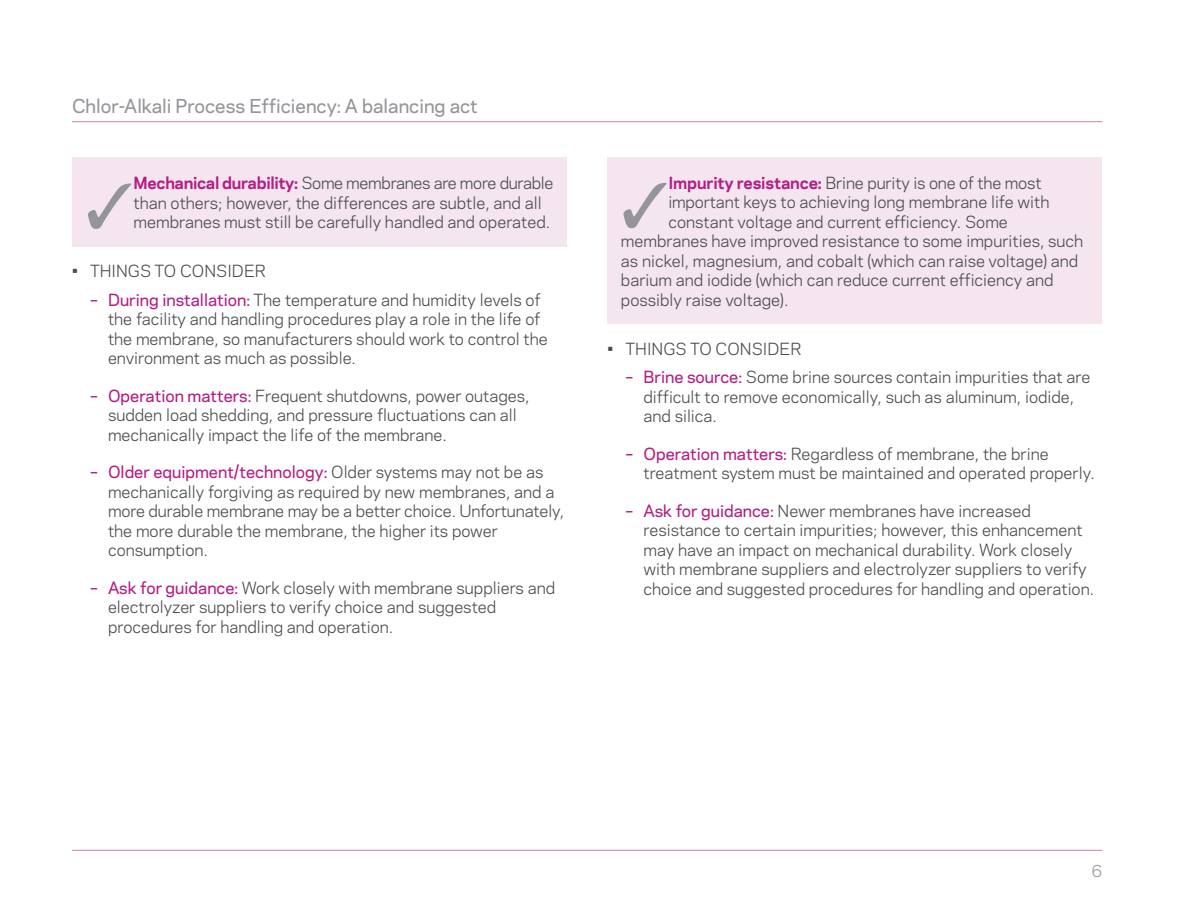
<style>
.page{position:relative;width:1188px;height:918px;background:#fff}
.page>*{position:absolute;margin:0;border:0;box-sizing:border-box;transform-origin:0 0}
.t1{font:500 18px "Chemours Sans";color:#94959a}
.t2{font:15.75px/19.5px "Chemours Sans";color:#4c4c4f}
.t3{font:15.75px "Chemours Sans";color:#94959a}
.s1{font-weight:700;color:#b31e84}
.s2{font-weight:500;color:#b31e84}
</style>
<div class="page">
<hr style="left:72px;top:121px;width:1030px;height:1px;background:#cb7ead">
<hr style="left:72px;top:850px;width:1030px;height:1px;background:#cb7ead">
<div style="left:72px;top:158px;width:495px;height:90px;background:#f4e5ef"></div>
<div style="left:608px;top:158px;width:494px;height:166px;background:#f4e5ef"></div>
<p class="t1" style="left:72px;top:93px;width:407px">Chlor-Alkali Process Efficiency: A balancing act</p>
<p class="t2" style="left:134px;top:173px;width:421px"><span class="s1">Mechanical durability:</span> Some membranes are more durable than others; however, the differences are subtle, and all membranes must still be carefully handled and operated.</p>
<p class="t2" style="left:72px;top:261px;width:196px">• THINGS TO CONSIDER</p>
<p class="t2" style="left:108px;top:289px;width:441px;text-indent:-18px"><span class="s2">– During installation:</span> The temperature and humidity levels of the facility and handling procedures play a role in the life of the membrane, so manufacturers should work to control the environment as much as possible.</p>
<p class="t2" style="left:108px;top:385px;width:423px;text-indent:-18px"><span class="s2">– Operation matters:</span> Frequent shutdowns, power outages, sudden load shedding, and pressure fluctuations can all mechanically impact the life of the membrane.</p>
<p class="t2" style="left:108px;top:462px;width:458px;text-indent:-18px"><span class="s2">– Older equipment/technology:</span> Older systems may not be as mechanically forgiving as required by new membranes, and a more durable membrane may be a better choice. Unfortunately, the more durable the membrane, the higher its power consumption.</p>
<p class="t2" style="left:108px;top:577px;width:449px;text-indent:-18px"><span class="s2">– Ask for guidance:</span> Work closely with membrane suppliers and electrolyzer suppliers to verify choice and suggested procedures for handling and operation.</p>
<p class="t2" style="left:668px;top:172px;width:375px"><span class="s1">Impurity resistance:</span> Brine purity is one of the most</p>
<p class="t2" style="left:668px;top:191px;width:382px">important keys to achieving long membrane life with</p>
<p class="t2" style="left:668px;top:211px;width:341px">constant voltage and current efficiency. Some</p>
<p class="t2" style="left:621px;top:230px;width:464px">membranes have improved resistance to some impurities, such</p>
<p class="t2" style="left:621px;top:250px;width:459px">as nickel, magnesium, and cobalt (which can raise voltage) and</p>
<p class="t2" style="left:621px;top:269px;width:434px">barium and iodide (which can reduce current efficiency and</p>
<p class="t2" style="left:621px;top:289px;width:169px">possibly raise voltage).</p>
<p class="t2" style="left:608px;top:338px;width:196px">• THINGS TO CONSIDER</p>
<p class="t2" style="left:644px;top:366px;width:448px;text-indent:-18px"><span class="s2">– Brine source:</span> Some brine sources contain impurities that are difficult to remove economically, such as aluminum, iodide, and silica.</p>
<p class="t2" style="left:644px;top:443px;width:453px;text-indent:-18px"><span class="s2">– Operation matters:</span> Regardless of membrane, the brine treatment system must be maintained and operated properly.</p>
<p class="t2" style="left:644px;top:500px;width:452px;text-indent:-18px"><span class="s2">– Ask for guidance:</span> Newer membranes have increased resistance to certain impurities; however, this enhancement may have an impact on mechanical durability. Work closely with membrane suppliers and electrolyzer suppliers to verify choice and suggested procedures for handling and operation.</p>
<p class="t3" style="left:1091px;top:859px;width:13px">6</p>
</div>
